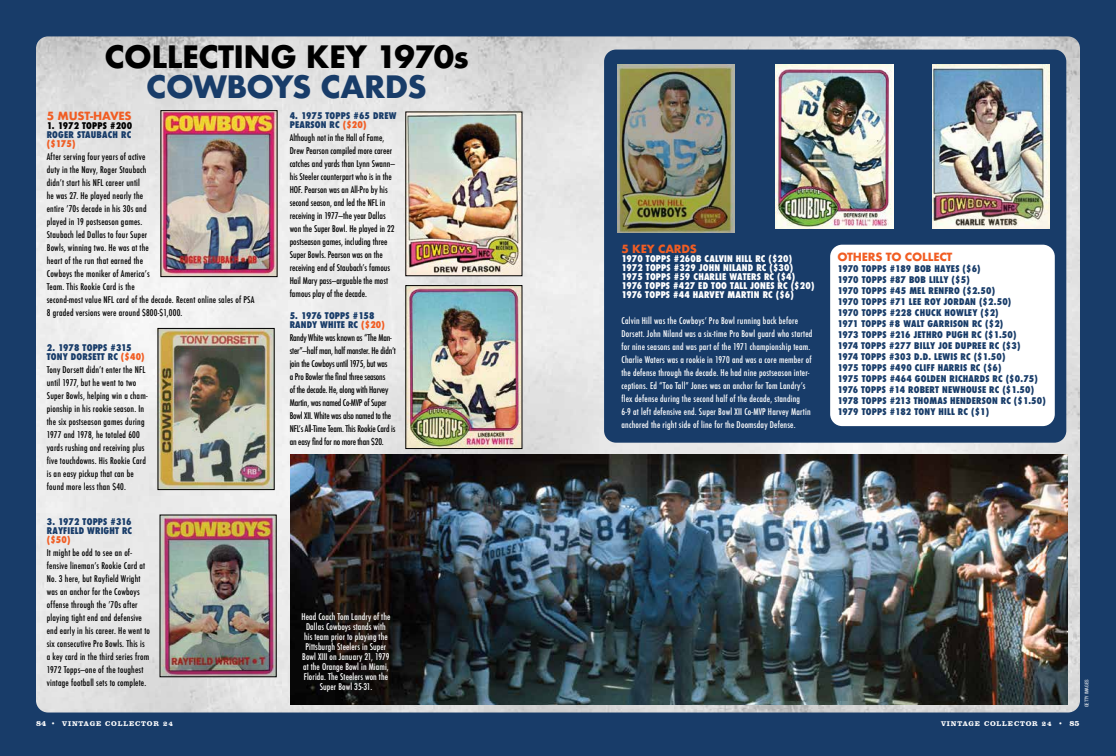
<style>
.page{position:relative;width:1116px;height:756px;background:#183c69}
.page>*{position:absolute;margin:0;border:0;box-sizing:border-box;transform-origin:0 0}
.t1{font:700 30px "Futura";letter-spacing:-.02em;color:#000}
.t2{font:700 30px "Futura";letter-spacing:-.02em;color:#183c69}
.t3{font:700 11px "Futura";letter-spacing:-.02em;color:#f15d23}
.t4{font:500 condensed 9px/13px "Futura";letter-spacing:.02em;color:#000}
.t5{font:500 condensed 9px/13px "Futura";letter-spacing:.02em;color:#fff}
.t6{font:800 condensed 9px/11px "Futura";letter-spacing:.02em;color:#183c69}
.t7{font:500 condensed 9px/13px "Futura";color:#000}
.t8{font:500 condensed 9px/13px "Futura";letter-spacing:-.02em;color:#000}
.t9{font:800 condensed 9px/9px "Futura";letter-spacing:.02em;color:#fff}
.t10{font:800 condensed 9px "Futura";letter-spacing:.02em;color:#000}
.t11{font:800 condensed 9px "Futura";color:#f15d23}
.t12{font:700 7px "Clarendon BT";letter-spacing:.12em;color:#fff}
.t13{font:condensed 5px "Helvetica Neue LT Std";color:#fff}
.s1{color:#f15d23}
.s2{font-size:8px}
</style>
<div class="page">
<img style="left:36px;top:36px;width:1044px;height:677px">
<img style="left:163px;top:113px;width:112px;height:162px">
<img style="left:160px;top:330px;width:112px;height:158px">
<div style="left:158px;top:328px;width:116px;height:162px;border:1px solid #000"></div>
<img style="left:162px;top:517px;width:112px;height:158px">
<img style="left:408px;top:114px;width:112px;height:160px">
<img style="left:408px;top:287px;width:112px;height:160px">
<div style="left:406px;top:285px;width:116px;height:164px;border:1px solid #000"></div>
<div style="left:604px;top:50px;width:462px;height:393px;background:#183c69;border-radius:12px"></div>
<div style="left:830px;top:245px;width:225px;height:181px;background:#fff;border-radius:12px"></div>
<img style="left:618px;top:65px;width:117px;height:167px">
<img style="left:776px;top:65px;width:117px;height:163px">
<img style="left:933px;top:65px;width:117px;height:163px">
<img style="left:290px;top:454px;width:778px;height:251px">
<h1 class="t1" style="left:104px;top:35px;width:366px">COLLECTING KEY 1970s</h1>
<h1 class="t2" style="left:146px;top:65px;width:282px">COWBOYS CARDS</h1>
<p class="t6" style="left:290px;top:111px;width:108px;line-height:9px">4. 1975 TOPPS #65 DREW<br>PEARSON RC <span class="s1">($20)</span></p>
<p class="t7" style="left:290px;top:131px;width:107px">Although not in the Hall of Fame, Drew Pearson compiled more career catches and yards than Lynn Swann— his Steeler counterpart who is in the HOF. Pearson was an All-Pro by his second season, and led the NFL in receiving in 1977—the year Dallas won the Super Bowl. He played in 22 postseason games, including three Super Bowls. Pearson was on the receiving end of Staubach’s famous Hail Mary pass—arguable the most famous play of the decade.</p>
<p class="t6" style="left:290px;top:311px;width:97px;line-height:9px">5. 1976 TOPPS #158<br>RANDY WHITE RC <span class="s1">($20)</span></p>
<p class="t8" style="left:290px;top:331px;width:108px">Randy White was known as “The Man&shy;ster”—half man, half monster. He didn’t join the Cowboys until 1975, but was<br>a Pro Bowler the final three seasons<br>of the decade. He, along with Harvey Martin, was named Co-MVP of Super Bowl XII. White was also named to the NFL’s All-Time Team. This Rookie Card is an easy find for no more than $20.</p>
<p class="t3" style="left:47px;top:108px;width:86px">5 MUST-HAVES</p>
<p class="t10" style="left:47px;top:120px;width:87px">1. 1972 TOPPS #200</p>
<p class="t6" style="left:47px;top:129px;width:86px">ROGER STAUBACH RC</p>
<p class="t11" style="left:47px;top:138px;width:30px">($175)</p>
<p class="t4" style="left:47px;top:150px;width:209px">After serving four years of active<br>duty in the Navy, Roger Staubach<br>didn’t start his NFL career until<br>he was 27. He played nearly the<br>entire ’70s decade in his 30s and<br>played in 19 postseason games.<br>Staubach led Dallas to four Super<br>Bowls, winning two. He was at the<br>heart of the run that earned the<br>Cowboys the moniker of America’s<br>Team. This Rookie Card is the<br>second-most value NFL card of the decade. Recent online sales of PSA 8 graded versions were around $800-$1,000.</p>
<p class="t6" style="left:47px;top:343px;width:99px;line-height:9px">2. 1978 TOPPS #315<br>TONY DORSETT RC <span class="s1">($40)</span></p>
<p class="t4" style="left:47px;top:363px;width:102px">Tony Dorsett didn’t enter the NFL until 1977, but he went to two<br>Super Bowls, helping win a cham&shy;pionship in his rookie season. In the six postseason games during<br>1977 and 1978, he totaled 600 yards rushing and receiving plus five touchdowns. His Rookie Card is an easy pickup that can be found more less than $40.</p>
<p class="t6" style="left:47px;top:517px;width:87px;line-height:9px">3. 1972 TOPPS #316<br>RAYFIELD WRIGHT RC</p>
<p class="t11" style="left:47px;top:533px;width:25px">($50)</p>
<p class="t4" style="left:47px;top:546px;width:105px">It might be odd to see an of&shy;fensive lineman’s Rookie Card at<br>No. 3 here, but Rayfield Wright was an anchor for the Cowboys offense through the ’70s after playing tight end and defensive end early in his career. He went to six consecutive Pro Bowls. This is a key card in the third series from<br>1972 Topps—one of the toughest vintage football sets to complete.</p>
<p class="t5" style="left:301px;top:612px;width:90px;line-height:10px;text-align:center">Head Coach Tom Landry of the<br>Dallas Cowboys stands with his team prior to playing the<br>Pittsburgh Steelers in Super<br>Bowl XIII on January 21, 1979 at the Orange Bowl in Miami,<br>Florida. The Steelers won the<br>Super Bowl 35-31.</p>
<p class="t3" style="left:621px;top:241px;width:77px">5 KEY CARDS</p>
<p class="t9" style="left:621px;top:255px;width:194px">1970 TOPPS #260B CALVIN HILL RC ($20)<br>1972 TOPPS #329 JOHN NILAND RC ($30)<br>1975 TOPPS #59 CHARLIE WATERS RC ($4)<br>1976 TOPPS #427 ED TOO TALL JONES RC ($20)<br>1976 TOPPS #44 HARVEY MARTIN RC ($6)</p>
<p class="t5" style="left:621px;top:315px;width:192px">Calvin Hill was the Cowboys’ Pro Bowl running back before Dorsett. John Niland was a six-time Pro Bowl guard who started for nine seasons and was part of the 1971 championship team.<br>Charlie Waters was a rookie in 1970 and was a core member of the defense through the decade. He had nine postseason inter&shy;ceptions. Ed “Too Tall” Jones was an anchor for Tom Landry’s flex defense during the second half of the decade, standing<br>6-9 at left defensive end. Super Bowl XII Co-MVP Harvey Martin anchored the right side of line for the Doomsday Defense.</p>
<p class="t3" style="left:837px;top:249px;width:117px">OTHERS TO COLLECT</p>
<p class="t6" style="left:837px;top:263px;width:210px">1970 TOPPS #189 BOB HAYES ($6)<br>1970 TOPPS #87 BOB LILLY ($5)<br>1970 TOPPS #45 MEL RENFRO ($2.50)<br>1970 TOPPS #71 LEE ROY JORDAN ($2.50)<br>1970 TOPPS #228 CHUCK HOWLEY ($2)<br>1971 TOPPS #8 WALT GARRISON RC ($2)<br>1973 TOPPS #216 JETHRO PUGH RC ($1.50)<br>1974 TOPPS #277 BILLY JOE DUPREE RC ($3)<br>1974 TOPPS #303 D.D. LEWIS RC ($1.50)<br>1975 TOPPS #490 CLIFF HARRIS RC ($6)<br>1975 TOPPS #464 GOLDEN RICHARDS RC ($0.75)<br>1976 TOPPS #14 ROBERT NEWHOUSE RC ($1.50)<br>1978 TOPPS #213 THOMAS HENDERSON RC ($1.50)<br>1979 TOPPS #182 TONY HILL RC ($1)</p>
<p class="t13" style="left:1084px;top:707px;width:29px;rotate:-90deg">GETTY IMAGES</p>
<p class="t12" style="left:36px;top:719px;width:138px"><span class="s2">84</span> • VINTAGE COLLECTOR 24</p>
<p class="t12" style="left:941px;top:719px;width:140px">VINTAGE COLLECTOR 24 • <span class="s2">85</span></p>
</div>
